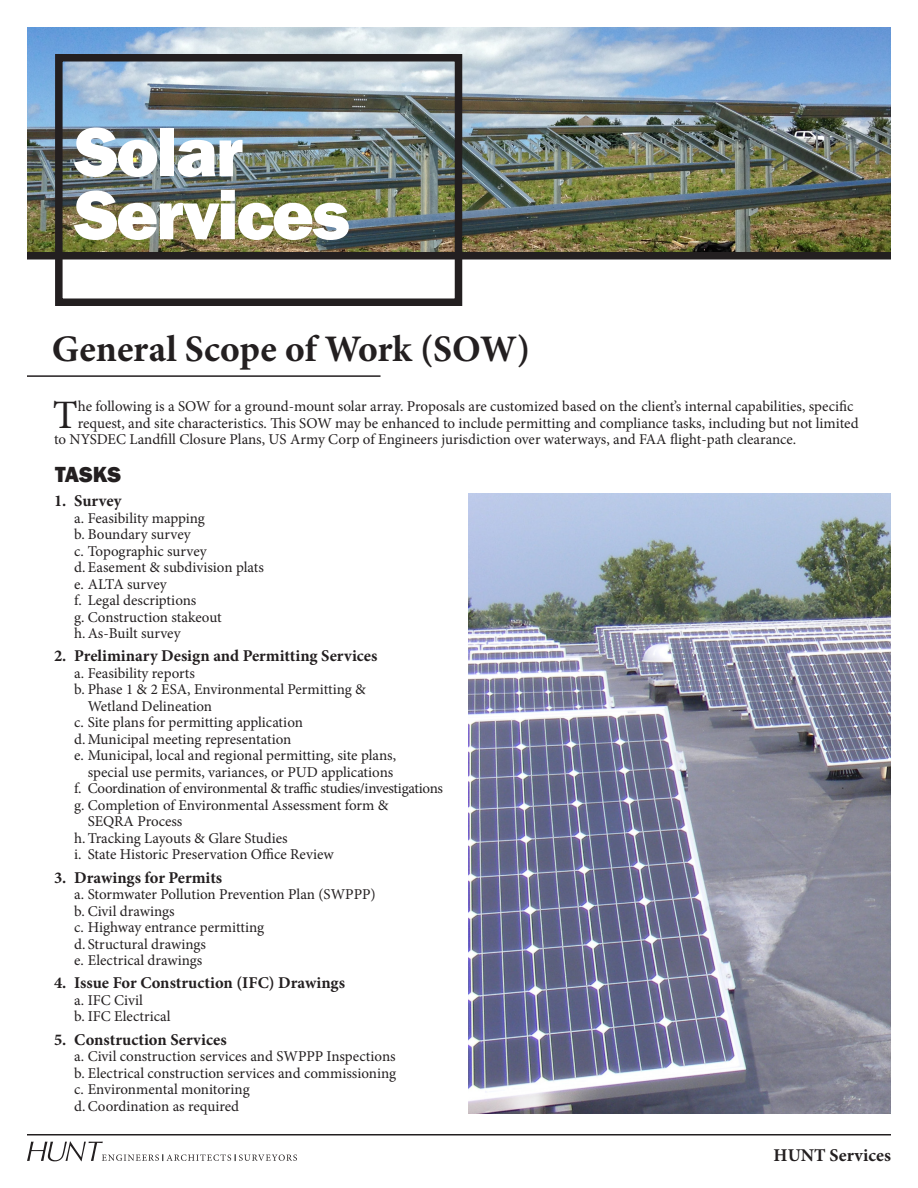
<style>
.page{position:relative;width:918px;height:1188px;background:#fff}
.page>*{position:absolute;margin:0;border:0;box-sizing:border-box;transform-origin:0 0}
.t1{font:800 72px/63px "Franklin Gothic";letter-spacing:-.03em;color:#fff}
.t2{font:40.35px "Minion Pro";color:#231f20}
.t3{font:700 37.5px "Minion Pro";color:#231f20}
.t4{font:800 22.5px "Franklin Gothic";color:#231f20}
.t5{font:700 18px "Minion Pro";color:#231f20}
.t6{font:700 16.5px "Minion Pro";color:#231f20}
.t7{font:15px/16.5px "Minion Pro";color:#231f20}
.t8{font:15px "Minion Pro";letter-spacing:-.02em;color:#231f20}
</style>
<div class="page">
<img style="left:27px;top:27px;width:864px;height:225px">
<hr style="left:27px;top:1134px;width:864px;height:2px;background:#231f20">
<svg style="left:27px;top:1141px;width:270px;height:20px"></svg>
<div style="left:27px;top:252px;width:864px;height:8px;background:#231f20"></div>
<div style="left:55px;top:54px;width:407px;height:252px;border:8px solid #231f20"></div>
<hr style="left:27px;top:375px;width:354px;height:2px;background:#231f20">
<img style="left:468px;top:493px;width:423px;height:621px">
<p class="t1" style="left:75px;top:120px;width:277px">Solar<br>Services</p>
<p class="t3" style="left:52px;top:322px;width:480px">General Scope of Work (SOW)</p>
<p class="t2" style="left:53px;top:388px;width:26px">T</p>
<p class="t7" style="left:78px;top:398px;width:777px">he following is a SOW for a ground-mount solar array. Proposals are customized based on the client’s internal capabilities, specific</p>
<p class="t7" style="left:78px;top:415px;width:782px">request, and site characteristics. This SOW may be enhanced to include permitting and compliance tasks, including but not limited</p>
<p class="t7" style="left:54px;top:431px;width:744px">to NYSDEC Landfill Closure Plans, US Army Corp of Engineers jurisdiction over waterways, and FAA flight-path clearance.</p>
<p class="t4" style="left:55px;top:460px;width:68px">TASKS</p>
<p class="t6" style="left:54px;top:489px;width:69px">1. Survey</p>
<p class="t7" style="left:74px;top:510px;width:132px">a. Feasibility mapping</p>
<p class="t7" style="left:74px;top:526px;width:118px">b. Boundary survey</p>
<p class="t7" style="left:74px;top:543px;width:134px">c. Topographic survey</p>
<p class="t7" style="left:74px;top:559px;width:191px">d. Easement &amp; subdivision plats</p>
<p class="t7" style="left:74px;top:576px;width:94px">e. ALTA survey</p>
<p class="t7" style="left:74px;top:592px;width:124px">f. Legal descriptions</p>
<p class="t7" style="left:74px;top:609px;width:149px">g. Construction stakeout</p>
<p class="t7" style="left:74px;top:625px;width:108px">h.As-Built survey</p>
<p class="t6" style="left:54px;top:645px;width:325px">2. Preliminary Design and Permitting Services</p>
<p class="t7" style="left:74px;top:665px;width:122px">a. Feasibility reports</p>
<p class="t7" style="left:88px;top:682px;width:280px;text-indent:-14px">b. Phase 1 &amp; 2 ESA, Environmental Permitting &amp;<br>Wetland Delineation</p>
<p class="t7" style="left:74px;top:715px;width:230px">c. Site plans for permitting application</p>
<p class="t7" style="left:74px;top:731px;width:219px">d. Municipal meeting representation</p>
<p class="t7" style="left:74px;top:748px;width:323px;text-align:right">e. Municipal, local and regional permitting, site plans, special use permits, variances, or PUD applications</p>
<p class="t8" style="left:74px;top:779px;width:370px">f. Coordination of environmental &amp; traffic studies/investigations</p>
<p class="t7" style="left:88px;top:797px;width:302px;text-indent:-14px">g. Completion of Environmental Assessment form &amp;<br>SEQRA Process</p>
<p class="t7" style="left:74px;top:830px;width:215px">h.Tracking Layouts &amp; Glare Studies</p>
<p class="t7" style="left:74px;top:847px;width:261px">i. State Historic Preservation Office Review</p>
<p class="t6" style="left:54px;top:866px;width:170px">3. Drawings for Permits</p>
<p class="t7" style="left:74px;top:886px;width:303px">a. Stormwater Pollution Prevention Plan (SWPPP)</p>
<p class="t7" style="left:74px;top:903px;width:102px">b. Civil drawings</p>
<p class="t7" style="left:74px;top:919px;width:192px">c. Highway entrance permitting</p>
<p class="t7" style="left:74px;top:936px;width:133px">d. Structural drawings</p>
<p class="t7" style="left:74px;top:952px;width:130px">e. Electrical drawings</p>
<p class="t6" style="left:54px;top:972px;width:293px">4. Issue For Construction (IFC) Drawings</p>
<p class="t7" style="left:74px;top:992px;width:70px">a. IFC Civil</p>
<p class="t7" style="left:74px;top:1009px;width:98px">b. IFC Electrical</p>
<p class="t6" style="left:54px;top:1028px;width:174px">5. Construction Services</p>
<p class="t7" style="left:74px;top:1048px;width:323px">a. Civil construction services and SWPPP Inspections</p>
<p class="t7" style="left:74px;top:1065px;width:323px">b. Electrical construction services and commissioning</p>
<p class="t7" style="left:74px;top:1081px;width:177px">c. Environmental monitoring</p>
<p class="t7" style="left:74px;top:1098px;width:166px">d.Coordination as required</p>
<p class="t5" style="left:774px;top:1143px;width:119px">HUNT Services</p>
</div>
